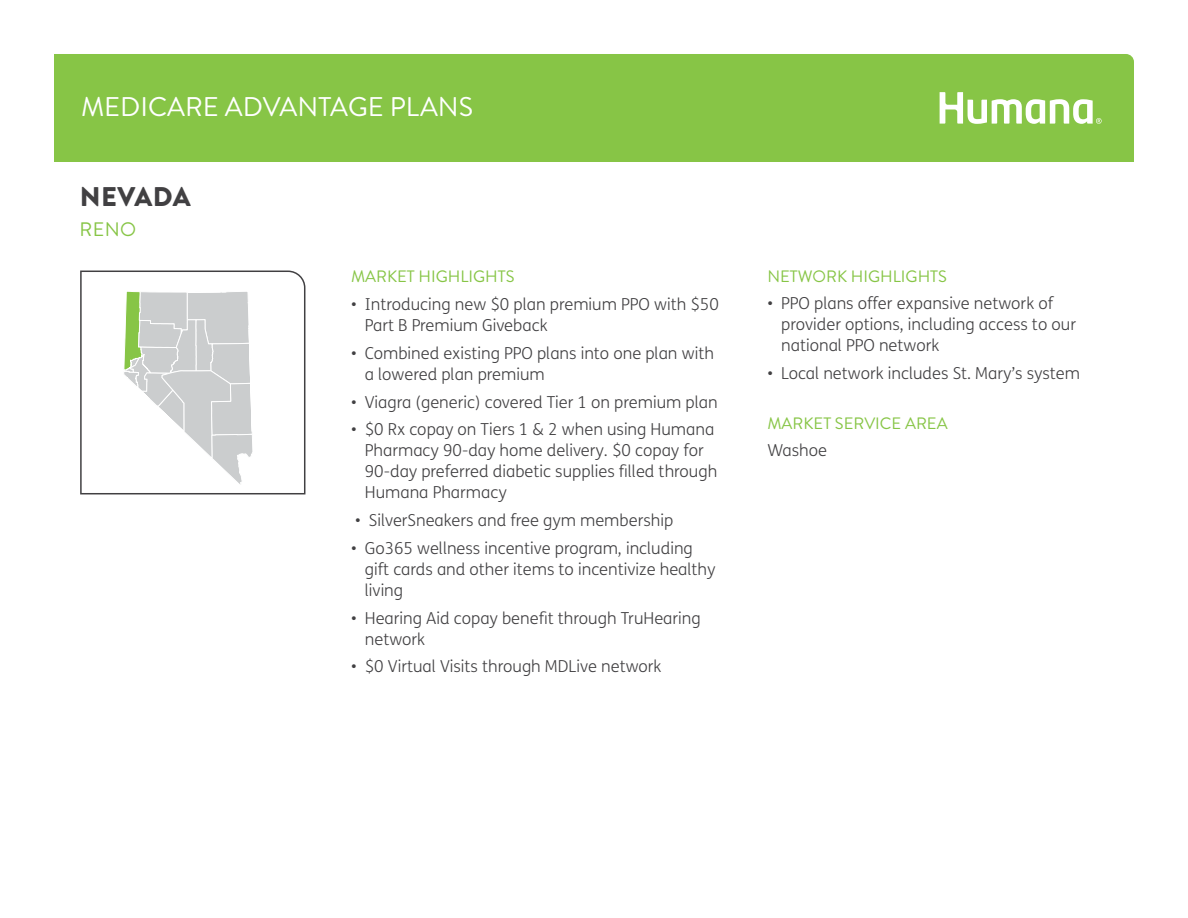
<style>
.page{position:relative;width:1188px;height:918px;background:#fff}
.page>*{position:absolute;margin:0;border:0;box-sizing:border-box;transform-origin:0 0}
.t1{font:27px "Brandon Grotesque";color:#fff}
.t2{font:900 27px "Brandon Grotesque";letter-spacing:.02em;color:#414042}
.t3{font:19.5px "Brandon Grotesque";color:#87c546}
.t4{font:300 16.5px/21px "FS Humana";color:#414042}
.t5{font:16.5px "Brandon Grotesque";color:#87c546}
</style>
<div class="page">
<div style="left:54px;top:54px;width:1080px;height:108px;background:#87c546"></div>
<svg style="left:940px;top:92px;width:162px;height:32px"></svg>
<svg style="left:80px;top:270px;width:226px;height:225px"></svg>
<svg style="left:124px;top:291px;width:129px;height:195px"></svg>
<h1 class="t1" style="left:81px;top:88px;width:394px">MEDICARE ADVANTAGE PLANS</h1>
<h1 class="t2" style="left:80px;top:177px;width:113px">NEVADA</h1>
<p class="t3" style="left:80px;top:216px;width:58px">RENO</p>
<p class="t5" style="left:351px;top:265px;width:165px">MARKET HIGHLIGHTS</p>
<p class="t4" style="left:365px;top:293px;width:356px;text-indent:-14px">• Introducing new $0 plan premium PPO with $50<br>Part B Premium Giveback</p>
<p class="t4" style="left:365px;top:342px;width:351px;text-indent:-14px">• Combined existing PPO plans into one plan with a lowered plan premium</p>
<p class="t4" style="left:351px;top:391px;width:368px">• Viagra (generic) covered Tier 1 on premium plan</p>
<p class="t4" style="left:365px;top:419px;width:354px;text-indent:-14px">• $0 Rx copay on Tiers 1 &amp; 2 when using Humana Pharmacy 90-day home delivery. $0 copay for 90-day preferred diabetic supplies filled through Humana Pharmacy</p>
<p class="t4" style="left:355px;top:509px;width:320px">• SilverSneakers and free gym membership</p>
<p class="t4" style="left:365px;top:537px;width:352px;text-indent:-14px">• Go365 wellness incentive program, including gift cards and other items to incentivize healthy living</p>
<p class="t4" style="left:365px;top:607px;width:337px;text-indent:-14px">• Hearing Aid copay benefit through TruHearing network</p>
<p class="t4" style="left:351px;top:656px;width:312px">• $0 Virtual Visits through MDLive network</p>
<p class="t5" style="left:767px;top:265px;width:181px">NETWORK HIGHLIGHTS</p>
<p class="t4" style="left:781px;top:293px;width:296px;text-indent:-14px">• PPO plans offer expansive network of provider options, including access to our national PPO network</p>
<p class="t4" style="left:767px;top:362px;width:314px">• Local network includes St. Mary’s system</p>
<p class="t5" style="left:767px;top:412px;width:182px">MARKET SERVICE AREA</p>
<p class="t4" style="left:767px;top:440px;width:61px">Washoe</p>
</div>
